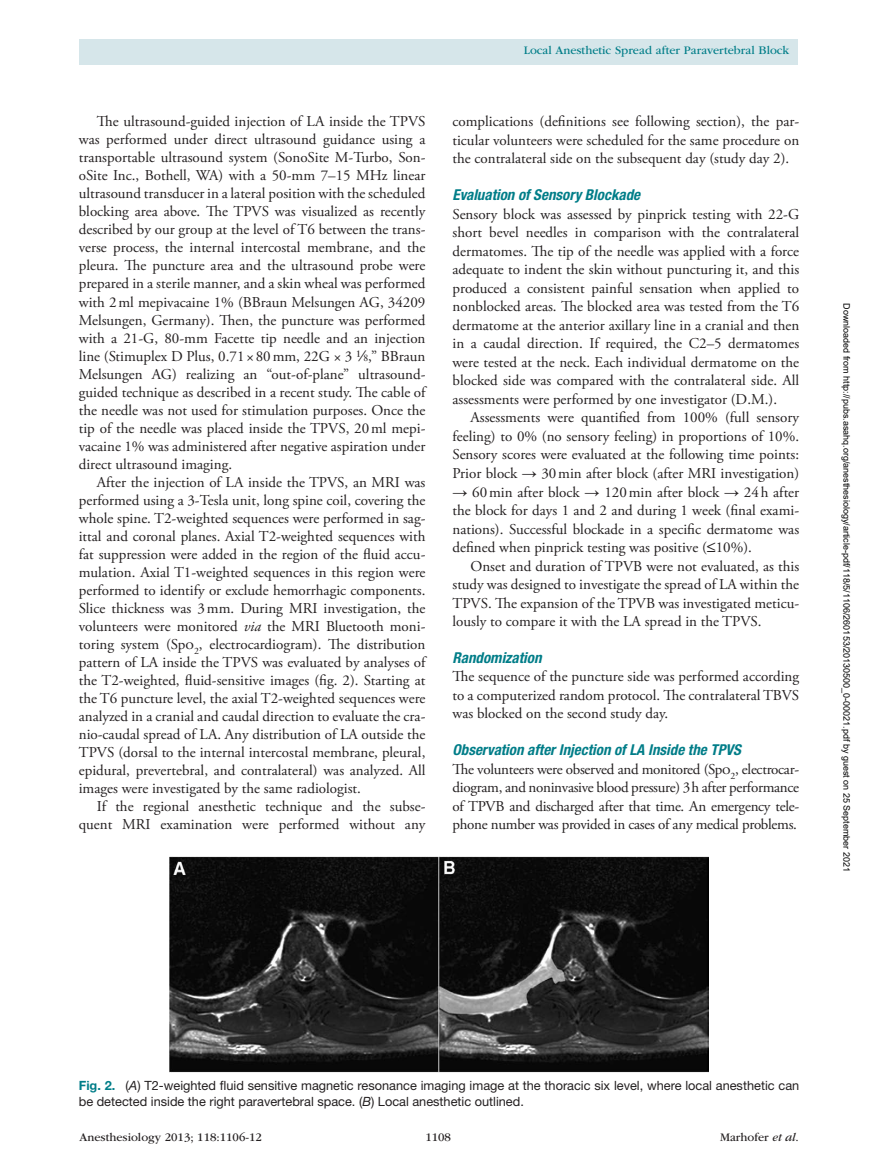
<style>
.page{position:relative;width:878px;height:1175px;background:#fff}
.page>*{position:absolute;margin:0;border:0;box-sizing:border-box;transform-origin:0 0}
.t1{font:15px/18px "Adobe Garamond Pro";color:#231f20;text-align:justify}
.t2{font:italic 700 condensed 15px "Helvetica Neue LT Std";color:#007d88}
.t3{font:12.75px/15.8px "Helvetica Neue LT Std";color:#231f20}
.t4{font:12px "ITC Garamond Std";color:#231f20}
.t5{font:12px "ITC Garamond Std";color:#007d88}
.t6{font:9px "Arial";color:#000}
.s1{font-family:"Gandhari Unicode"}
.s2{font-style:italic}
.s3{font-weight:700;color:#007d88}
</style>
<div class="page">
<div style="left:79px;top:39px;width:718px;height:25px;background:#d6e6ea"></div>
<img style="left:169px;top:856px;width:540px;height:216px">
<p class="t1" style="left:79px;top:113px;width:348px;text-indent:18px">The ultrasound-guided injection of LA inside the TPVS was performed under direct ultrasound guidance using a transportable ultrasound system (SonoSite M-Turbo, Son&shy;oSite Inc., Bothell, WA) with a 50-mm 7–15 MHz linear ultrasound transducer in a lateral position with the scheduled blocking area above. The TPVS was visualized as recently described by our group at the level of T6 between the trans&shy;verse process, the internal intercostal membrane, and the pleura. The puncture area and the ultrasound probe were prepared in a sterile manner, and a skin wheal was performed with 2ml mepivacaine 1% (BBraun Melsungen AG, 34209<br>Melsungen, Germany). Then, the puncture was performed with a 21-G, 80-mm Facette tip needle and an injection line (Stimuplex D Plus, 0.71×80mm, 22G × 3 <span class="s1">⅛</span>,” BBraun Melsungen AG) realizing an “out-of-plane” ultrasound&shy;guided technique as described in a recent study. The cable of the needle was not used for stimulation purposes. Once the tip of the needle was placed inside the TPVS, 20ml mepi&shy;vacaine 1% was administered after negative aspiration under direct ultrasound imaging.</p>
<p class="t1" style="left:79px;top:473px;width:348px;text-indent:18px">After the injection of LA inside the TPVS, an MRI was performed using a 3-Tesla unit, long spine coil, covering the whole spine. T2-weighted sequences were performed in sag&shy;ittal and coronal planes. Axial T2-weighted sequences with fat suppression were added in the region of the fluid accu&shy;mulation. Axial T1-weighted sequences in this region were performed to identify or exclude hemorrhagic components.<br>Slice thickness was 3mm. During MRI investigation, the volunteers were monitored <span class="s2">via</span> the MRI Bluetooth moni&shy;toring system (Spo<sub>2</sub>, electrocardiogram). The distribution pattern of LA inside the TPVS was evaluated by analyses of the T2-weighted, fluid-sensitive images (fig. 2). Starting at the T6 puncture level, the axial T2-weighted sequences were analyzed in a cranial and caudal direction to evaluate the cra&shy;nio-caudal spread of LA. Any distribution of LA outside the TPVS (dorsal to the internal intercostal membrane, pleural, epidural, prevertebral, and contralateral) was analyzed. All images were investigated by the same radiologist.</p>
<p class="t1" style="left:79px;top:797px;width:348px;text-align:right">If the regional anesthetic technique and the subse&shy;quent MRI examination were performed without any</p>
<p class="t5" style="left:524px;top:44px;width:267px">Local Anesthetic Spread after Paravertebral Block</p>
<p class="t1" style="left:452px;top:113px;width:348px;line-height:18.6px">complications (definitions see following section), the par&shy;ticular volunteers were scheduled for the same procedure on the contralateral side on the subsequent day (study day 2).</p>
<p class="t2" style="left:452px;top:186px;width:189px">Evaluation of Sensory Blockade</p>
<p class="t1" style="left:452px;top:205px;width:348px;line-height:18.6px">Sensory block was assessed by pinprick testing with 22-G short bevel needles in comparison with the contralateral dermatomes. The tip of the needle was applied with a force adequate to indent the skin without puncturing it, and this produced a consistent painful sensation when applied to nonblocked areas. The blocked area was tested from the T6 dermatome at the anterior axillary line in a cranial and then in a caudal direction. If required, the C2–5 dermatomes were tested at the neck. Each individual dermatome on the blocked side was compared with the contralateral side. All assessments were performed by one investigator (D.M.).</p>
<p class="t1" style="left:452px;top:409px;width:348px;line-height:18.5px;text-indent:18px">Assessments were quantified from 100% (full sensory feeling) to 0% (no sensory feeling) in proportions of 10%.<br>Sensory scores were evaluated at the following time points:<br>Prior block <span class="s1">→</span> 30min after block (after MRI investigation)</p>
<p class="t1" style="left:452px;top:483px;width:348px;line-height:18.6px"><span class="s1">→</span> 60min after block <span class="s1">→</span> 120min after block <span class="s1">→</span> 24h after the block for days 1 and 2 and during 1 week (final exami&shy;nations). Successful blockade in a specific dermatome was defined when pinprick testing was positive (<span class="s1">≤</span>10%).</p>
<p class="t1" style="left:452px;top:557px;width:348px;line-height:18.5px;text-indent:18px">Onset and duration of TPVB were not evaluated, as this study was designed to investigate the spread of LA within the TPVS. The expansion of the TPVB was investigated meticu&shy;lously to compare it with the LA spread in the TPVS.</p>
<p class="t2" style="left:452px;top:648px;width:91px">Randomization</p>
<p class="t1" style="left:452px;top:668px;width:348px;line-height:18.6px">The sequence of the puncture side was performed according to a computerized random protocol. The contralateral TBVS was blocked on the second study day.</p>
<p class="t2" style="left:452px;top:740px;width:290px">Observation after Injection of LA Inside the TPVS</p>
<p class="t1" style="left:452px;top:760px;width:348px;line-height:18.6px">The volunteers were observed and monitored (Spo<sub>2</sub>, electrocar&shy;diogram, and noninvasive blood pressure) 3h after performance of TPVB and discharged after that time. An emergency tele&shy;phone number was provided in cases of any medical problems.</p>
<p class="t6" style="left:850px;top:303px;width:570px;rotate:90deg">Downloaded from http://pubs.asahq.org/anesthesiology/article-pdf/118/5/1106/260153/20130500_0-00021.pdf by guest on 25 September 2021</p>
<p class="t3" style="left:79px;top:1077px;width:722px"><span class="s3">Fig. 2.</span> (<span class="s2">A</span>) T2-weighted fluid sensitive magnetic resonance imaging image at the thoracic six level, where local anesthetic can be detected inside the right paravertebral space. (<span class="s2">B</span>) Local anesthetic outlined.</p>
<p class="t4" style="left:80px;top:1130px;width:184px">Anesthesiology 2013; 118:1106-12</p>
<p class="t4" style="left:425px;top:1130px;width:27px">1108</p>
<p class="t4" style="left:720px;top:1130px;width:80px">Marhofer <span class="s2">et al</span>.</p>
</div>
